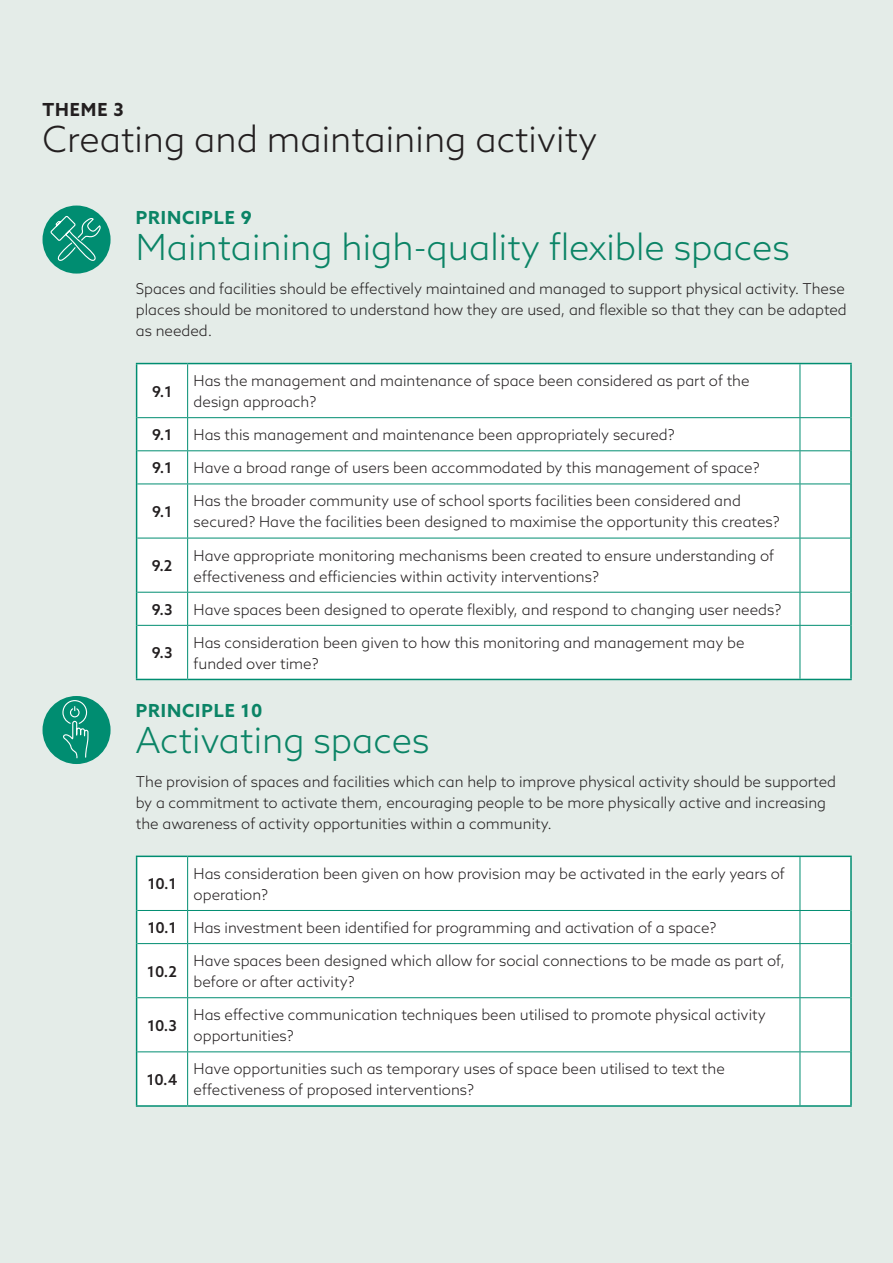
<style>
.page{position:relative;width:893px;height:1263px;background:#e4ece8}
.page>*{position:absolute;margin:0;border:0;box-sizing:border-box;transform-origin:0 0}
.Section_Heading{font:300 36px "Azo Sans";color:#0b8466}
.Section_Heading-2{font:300 36px "Azo Sans";color:#231f20}
.Section_Heading_Smal{font:700 18px "Azo Sans";letter-spacing:.05em;color:#0b8466}
.Section_Heading_Smal-2{font:700 18px "Azo Sans";letter-spacing:.05em;color:#231f20}
.Body_text{font:300 15px/21px "Azo Sans";color:#231f20}
.Body_text-2{font:500 15px "Azo Sans";color:#231f20}
</style>
<div class="page">
<div style="left:137px;top:364px;width:713px;height:315px;background:#fff"></div>
<hr style="left:136px;top:364px;width:1px;height:54px;background:#008d71">
<hr style="left:850px;top:364px;width:2px;height:54px;background:#008d71">
<hr style="left:136px;top:418px;width:1px;height:33px;background:#008d71">
<hr style="left:850px;top:418px;width:2px;height:33px;background:#008d71">
<hr style="left:136px;top:451px;width:1px;height:33px;background:#008d71">
<hr style="left:850px;top:451px;width:2px;height:33px;background:#008d71">
<hr style="left:136px;top:484px;width:1px;height:54px;background:#008d71">
<hr style="left:850px;top:484px;width:2px;height:54px;background:#008d71">
<hr style="left:136px;top:538px;width:1px;height:54px;background:#008d71">
<hr style="left:850px;top:538px;width:2px;height:54px;background:#008d71">
<hr style="left:136px;top:592px;width:1px;height:33px;background:#008d71">
<hr style="left:850px;top:592px;width:2px;height:33px;background:#008d71">
<hr style="left:136px;top:625px;width:1px;height:54px;background:#008d71">
<hr style="left:850px;top:625px;width:2px;height:54px;background:#008d71">
<hr style="left:136px;top:679px;width:52px;height:1px;background:#008d71">
<hr style="left:188px;top:679px;width:612px;height:1px;background:#008d71">
<hr style="left:800px;top:679px;width:52px;height:1px;background:#008d71">
<hr style="left:187px;top:364px;width:1px;height:53px;background:#008d71">
<hr style="left:800px;top:364px;width:1px;height:53px;background:#008d71">
<hr style="left:137px;top:417px;width:51px;height:1px;background:#008d71">
<hr style="left:188px;top:417px;width:612px;height:1px;background:#008d71">
<hr style="left:187px;top:418px;width:1px;height:32px;background:#008d71">
<hr style="left:800px;top:417px;width:50px;height:1px;background:#008d71">
<hr style="left:800px;top:418px;width:1px;height:32px;background:#008d71">
<hr style="left:137px;top:450px;width:51px;height:1px;background:#008d71">
<hr style="left:188px;top:450px;width:612px;height:1px;background:#008d71">
<hr style="left:187px;top:451px;width:1px;height:33px;background:#008d71">
<hr style="left:800px;top:450px;width:50px;height:1px;background:#008d71">
<hr style="left:800px;top:451px;width:1px;height:33px;background:#008d71">
<hr style="left:137px;top:484px;width:51px;height:1px;background:#008d71">
<hr style="left:188px;top:484px;width:612px;height:1px;background:#008d71">
<hr style="left:187px;top:484px;width:1px;height:54px;background:#008d71">
<hr style="left:800px;top:484px;width:50px;height:1px;background:#008d71">
<hr style="left:800px;top:484px;width:1px;height:54px;background:#008d71">
<hr style="left:137px;top:538px;width:51px;height:1px;background:#008d71">
<hr style="left:188px;top:538px;width:612px;height:1px;background:#008d71">
<hr style="left:187px;top:538px;width:1px;height:54px;background:#008d71">
<hr style="left:800px;top:538px;width:50px;height:1px;background:#008d71">
<hr style="left:800px;top:538px;width:1px;height:54px;background:#008d71">
<hr style="left:137px;top:592px;width:51px;height:1px;background:#008d71">
<hr style="left:188px;top:592px;width:612px;height:1px;background:#008d71">
<hr style="left:187px;top:593px;width:1px;height:32px;background:#008d71">
<hr style="left:800px;top:592px;width:50px;height:1px;background:#008d71">
<hr style="left:800px;top:593px;width:1px;height:32px;background:#008d71">
<hr style="left:137px;top:625px;width:51px;height:1px;background:#008d71">
<hr style="left:188px;top:625px;width:612px;height:1px;background:#008d71">
<hr style="left:187px;top:626px;width:1px;height:53px;background:#008d71">
<hr style="left:800px;top:625px;width:50px;height:1px;background:#008d71">
<hr style="left:800px;top:626px;width:1px;height:53px;background:#008d71">
<hr style="left:136px;top:363px;width:52px;height:1px;background:#008d71">
<hr style="left:188px;top:363px;width:612px;height:1px;background:#008d71">
<hr style="left:800px;top:363px;width:52px;height:1px;background:#008d71">
<div style="left:137px;top:857px;width:713px;height:248px;background:#fff"></div>
<hr style="left:136px;top:857px;width:1px;height:53px;background:#008d71">
<hr style="left:850px;top:857px;width:2px;height:53px;background:#008d71">
<hr style="left:136px;top:910px;width:1px;height:33px;background:#008d71">
<hr style="left:850px;top:910px;width:2px;height:33px;background:#008d71">
<hr style="left:136px;top:943px;width:1px;height:55px;background:#008d71">
<hr style="left:850px;top:943px;width:2px;height:55px;background:#008d71">
<hr style="left:136px;top:998px;width:1px;height:54px;background:#008d71">
<hr style="left:850px;top:998px;width:2px;height:54px;background:#008d71">
<hr style="left:136px;top:1052px;width:1px;height:53px;background:#008d71">
<hr style="left:850px;top:1052px;width:2px;height:53px;background:#008d71">
<hr style="left:136px;top:1105px;width:52px;height:2px;background:#008d71">
<hr style="left:188px;top:1105px;width:612px;height:2px;background:#008d71">
<hr style="left:800px;top:1105px;width:52px;height:2px;background:#008d71">
<hr style="left:187px;top:857px;width:1px;height:53px;background:#008d71">
<hr style="left:800px;top:857px;width:1px;height:53px;background:#008d71">
<hr style="left:137px;top:910px;width:51px;height:1px;background:#008d71">
<hr style="left:188px;top:910px;width:612px;height:1px;background:#008d71">
<hr style="left:187px;top:911px;width:1px;height:32px;background:#008d71">
<hr style="left:800px;top:910px;width:50px;height:1px;background:#008d71">
<hr style="left:800px;top:911px;width:1px;height:32px;background:#008d71">
<hr style="left:137px;top:943px;width:51px;height:1px;background:#008d71">
<hr style="left:188px;top:943px;width:612px;height:1px;background:#008d71">
<hr style="left:187px;top:944px;width:1px;height:53px;background:#008d71">
<hr style="left:800px;top:943px;width:50px;height:1px;background:#008d71">
<hr style="left:800px;top:944px;width:1px;height:53px;background:#008d71">
<hr style="left:137px;top:997px;width:51px;height:1px;background:#008d71">
<hr style="left:188px;top:997px;width:612px;height:1px;background:#008d71">
<hr style="left:187px;top:998px;width:1px;height:53px;background:#008d71">
<hr style="left:800px;top:997px;width:50px;height:1px;background:#008d71">
<hr style="left:800px;top:998px;width:1px;height:53px;background:#008d71">
<hr style="left:137px;top:1051px;width:51px;height:1px;background:#008d71">
<hr style="left:188px;top:1051px;width:612px;height:1px;background:#008d71">
<hr style="left:187px;top:1052px;width:1px;height:53px;background:#008d71">
<hr style="left:800px;top:1051px;width:50px;height:1px;background:#008d71">
<hr style="left:800px;top:1052px;width:1px;height:53px;background:#008d71">
<hr style="left:136px;top:855px;width:52px;height:2px;background:#008d71">
<hr style="left:188px;top:855px;width:612px;height:2px;background:#008d71">
<hr style="left:800px;top:855px;width:52px;height:2px;background:#008d71">
<div style="left:43px;top:696px;width:68px;height:68px;background:#008d71;border-radius:50%"></div>
<svg style="left:62px;top:699px;width:27px;height:60px"></svg>
<div style="left:43px;top:206px;width:68px;height:68px;background:#008d71;border-radius:50%"></div>
<svg style="left:49px;top:215px;width:52px;height:49px"></svg>
<p class="Section_Heading_Smal-2" style="left:43px;top:98px;width:83px">THEME 3</p>
<h1 class="Section_Heading-2" style="left:43px;top:116px;width:556px">Creating and maintaining activity</h1>
<p class="Section_Heading_Smal" style="left:136px;top:206px;width:118px">PRINCIPLE 9</p>
<h1 class="Section_Heading" style="left:136px;top:224px;width:656px">Maintaining high-quality flexible spaces</h1>
<p class="Body_text" style="left:136px;top:278px;width:712px">Spaces and facilities should be effectively maintained and managed to support physical activity. These places should be monitored to understand how they are used, and flexible so that they can be adapted as needed.</p>
<p class="Body_text-2" style="left:152px;top:381px;width:21px">9.1</p>
<p class="Body_text" style="left:194px;top:370px;width:557px">Has the management and maintenance of space been considered as part of the design approach?</p>
<p class="Body_text-2" style="left:152px;top:425px;width:21px">9.1</p>
<p class="Body_text" style="left:194px;top:424px;width:483px">Has this management and maintenance been appropriately secured?</p>
<p class="Body_text-2" style="left:152px;top:458px;width:21px">9.1</p>
<p class="Body_text" style="left:194px;top:457px;width:568px">Have a broad range of users been accommodated by this management of space?</p>
<p class="Body_text-2" style="left:152px;top:502px;width:21px">9.1</p>
<p class="Body_text" style="left:194px;top:490px;width:588px">Has the broader community use of school sports facilities been considered and secured? Have the facilities been designed to maximise the opportunity this creates?</p>
<p class="Body_text-2" style="left:152px;top:556px;width:22px">9.2</p>
<p class="Body_text" style="left:194px;top:544px;width:582px">Have appropriate monitoring mechanisms been created to ensure understanding of effectiveness and efficiencies within activity interventions?</p>
<p class="Body_text-2" style="left:152px;top:599px;width:22px">9.3</p>
<p class="Body_text" style="left:194px;top:599px;width:589px">Have spaces been designed to operate flexibly, and respond to changing user needs?</p>
<p class="Body_text-2" style="left:152px;top:643px;width:22px">9.3</p>
<p class="Body_text" style="left:194px;top:632px;width:552px">Has consideration been given to how this monitoring and management may be funded over time?</p>
<p class="Section_Heading_Smal" style="left:136px;top:698px;width:128px">PRINCIPLE 10</p>
<h1 class="Section_Heading" style="left:136px;top:716px;width:295px">Activating spaces</h1>
<p class="Body_text" style="left:136px;top:770px;width:702px">The provision of spaces and facilities which can help to improve physical activity should be supported by a commitment to activate them, encouraging people to be more physically active and increasing the awareness of activity opportunities within a community.</p>
<p class="Body_text-2" style="left:148px;top:874px;width:30px">10.1</p>
<p class="Body_text" style="left:194px;top:863px;width:593px">Has consideration been given on how provision may be activated in the early years of operation?</p>
<p class="Body_text-2" style="left:148px;top:918px;width:30px">10.1</p>
<p class="Body_text" style="left:194px;top:917px;width:524px">Has investment been identified for programming and activation of a space?</p>
<p class="Body_text-2" style="left:147px;top:961px;width:31px">10.2</p>
<p class="Body_text" style="left:194px;top:950px;width:593px">Have spaces been designed which allow for social connections to be made as part of, before or after activity?</p>
<p class="Body_text-2" style="left:147px;top:1015px;width:31px">10.3</p>
<p class="Body_text" style="left:194px;top:1004px;width:574px">Has effective communication techniques been utilised to promote physical activity opportunities?</p>
<p class="Body_text-2" style="left:147px;top:1069px;width:32px">10.4</p>
<p class="Body_text" style="left:194px;top:1058px;width:533px">Have opportunities such as temporary uses of space been utilised to text the effectiveness of proposed interventions?</p>
</div>
